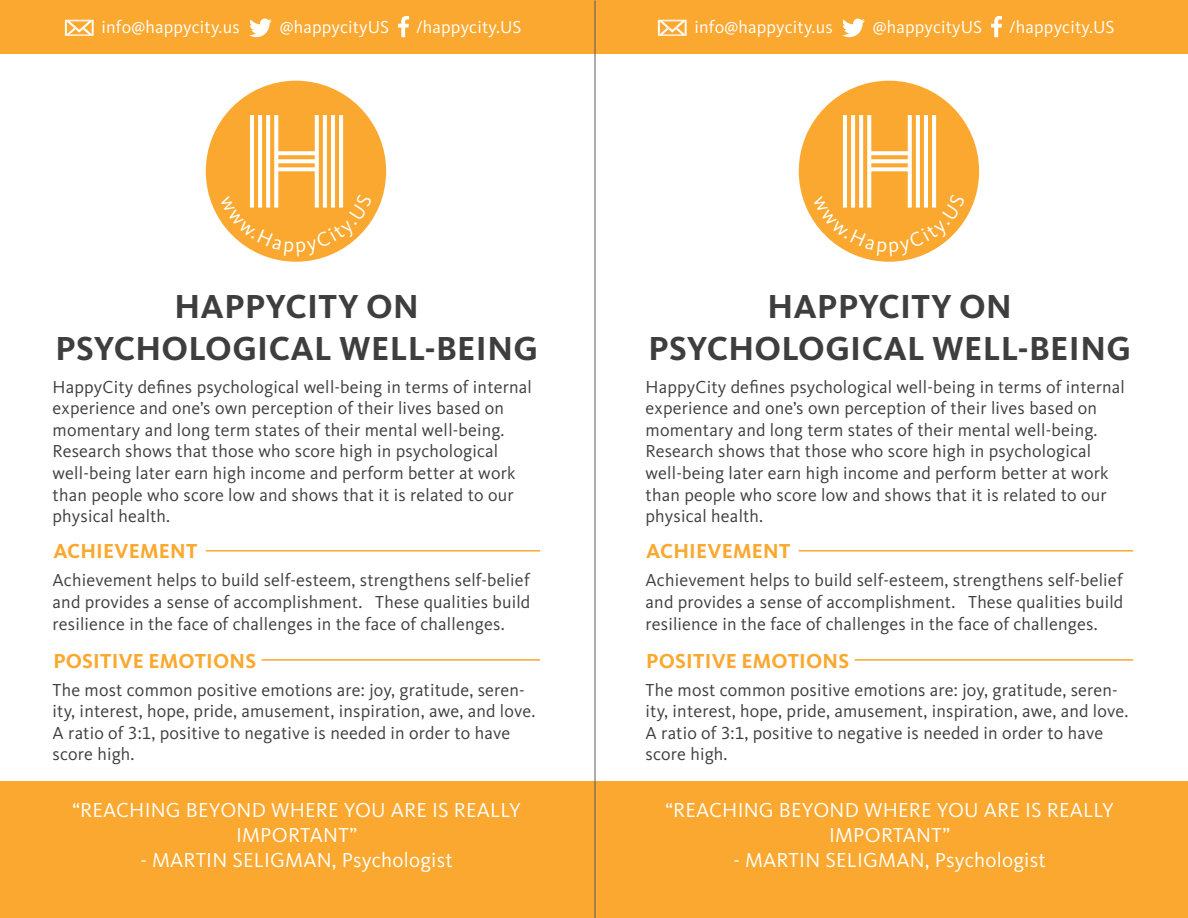
<style>
.page{position:relative;width:1188px;height:918px;background:#fff}
.page>*{position:absolute;margin:0;border:0;box-sizing:border-box;transform-origin:0 0}
.t1{font:114.45px "Monoton";color:#fff}
.t2{font:700 34.5px/41.4px "Kievit OT";letter-spacing:.01em;color:#3e3e3f;text-align:center}
.t3{font:21px/25.2px "Kievit OT";letter-spacing:.01em;color:#fff;text-align:center}
.t4{font:700 21px "Kievit OT";letter-spacing:.01em;color:#faa82f}
.t5{font:18px/21.6px "Kievit OT";letter-spacing:.01em;color:#3e3e3f}
.t6{font:18px "Kievit OT";letter-spacing:.01em;color:#fff}
</style>
<div class="page">
<div style="left:0;top:781px;width:1188px;height:137px;background:#faa82f"></div>
<div style="left:0;top:0;width:1188px;height:53px;background:#faa82f"></div>
<div style="left:206px;top:81px;width:180px;height:181px;background:#faa82f;border-radius:50%"></div>
<svg style="left:65px;top:20px;width:29px;height:16px"></svg>
<svg style="left:249px;top:19px;width:23px;height:18px"></svg>
<svg style="left:398px;top:16px;width:11px;height:21px"></svg>
<hr style="left:206px;top:550px;width:334px;height:2px;background:#faa82f">
<hr style="left:262px;top:659px;width:278px;height:2px;background:#faa82f">
<div style="left:799px;top:81px;width:180px;height:181px;background:#faa82f;border-radius:50%"></div>
<svg style="left:658px;top:20px;width:29px;height:16px"></svg>
<svg style="left:842px;top:19px;width:23px;height:18px"></svg>
<svg style="left:991px;top:16px;width:11px;height:21px"></svg>
<hr style="left:799px;top:550px;width:334px;height:2px;background:#faa82f">
<hr style="left:855px;top:659px;width:278px;height:2px;background:#faa82f">
<hr style="left:595px;top:1px;width:1px;height:917px;background:#58595b">
<svg style="left:220px;top:220px;width:152px;height:36px"></svg>
<svg style="left:813px;top:220px;width:152px;height:36px"></svg>
<p class="t6" style="left:102px;top:17px;width:140px">info@happycity.us</p>
<p class="t6" style="left:280px;top:17px;width:111px">@happycityUS</p>
<p class="t6" style="left:416px;top:17px;width:108px">/happycity.US</p>
<h1 class="t1" style="left:245px;top:75px;width:105px">H</h1>
<h2 class="t2" style="left:55px;top:286px;width:484px">HAPPYCITY ON<br>PSYCHOLOGICAL WELL-BEING</h2>
<p class="t5" style="left:53px;top:376px;width:481px">HappyCity defines psychological well-being in terms of internal experience and one’s own perception of their lives based on momentary and long term states of their mental well-being.<br>Research shows that those who score high in psychological well-being later earn high income and perform better at work than people who score low and shows that it is related to our physical health.</p>
<p class="t4" style="left:53px;top:539px;width:145px">ACHIEVEMENT</p>
<p class="t5" style="left:53px;top:570px;width:479px;text-align:justify">Achievement helps to build self-esteem, strengthens self-belief and provides a sense of accomplishment. These qualities build resilience in the face of challenges in the face of challenges.</p>
<p class="t4" style="left:53px;top:648px;width:204px">POSITIVE EMOTIONS</p>
<p class="t5" style="left:53px;top:679px;width:484px">The most common positive emotions are: joy, gratitude, seren&shy;ity, interest, hope, pride, amusement, inspiration, awe, and love.<br>A ratio of 3:1, positive to negative is needed in order to have score high.</p>
<p class="t3" style="left:72px;top:797px;width:450px">“REACHING BEYOND WHERE YOU ARE IS REALLY<br>IMPORTANT”</p>
<p class="t3" style="left:141px;top:848px;width:314px">- MARTIN SELIGMAN, Psychologist</p>
<p class="t6" style="left:695px;top:17px;width:140px">info@happycity.us</p>
<p class="t6" style="left:873px;top:17px;width:111px">@happycityUS</p>
<p class="t6" style="left:1009px;top:17px;width:108px">/happycity.US</p>
<h1 class="t1" style="left:838px;top:75px;width:105px">H</h1>
<h2 class="t2" style="left:648px;top:286px;width:484px">HAPPYCITY ON<br>PSYCHOLOGICAL WELL-BEING</h2>
<p class="t5" style="left:646px;top:376px;width:481px">HappyCity defines psychological well-being in terms of internal experience and one’s own perception of their lives based on momentary and long term states of their mental well-being.<br>Research shows that those who score high in psychological well-being later earn high income and perform better at work than people who score low and shows that it is related to our physical health.</p>
<p class="t4" style="left:646px;top:539px;width:145px">ACHIEVEMENT</p>
<p class="t5" style="left:646px;top:570px;width:479px;text-align:justify">Achievement helps to build self-esteem, strengthens self-belief and provides a sense of accomplishment. These qualities build resilience in the face of challenges in the face of challenges.</p>
<p class="t4" style="left:646px;top:648px;width:204px">POSITIVE EMOTIONS</p>
<p class="t5" style="left:646px;top:679px;width:484px">The most common positive emotions are: joy, gratitude, seren&shy;ity, interest, hope, pride, amusement, inspiration, awe, and love.<br>A ratio of 3:1, positive to negative is needed in order to have score high.</p>
<p class="t3" style="left:665px;top:797px;width:450px">“REACHING BEYOND WHERE YOU ARE IS REALLY<br>IMPORTANT”</p>
<p class="t3" style="left:734px;top:848px;width:314px">- MARTIN SELIGMAN, Psychologist</p>
</div>
